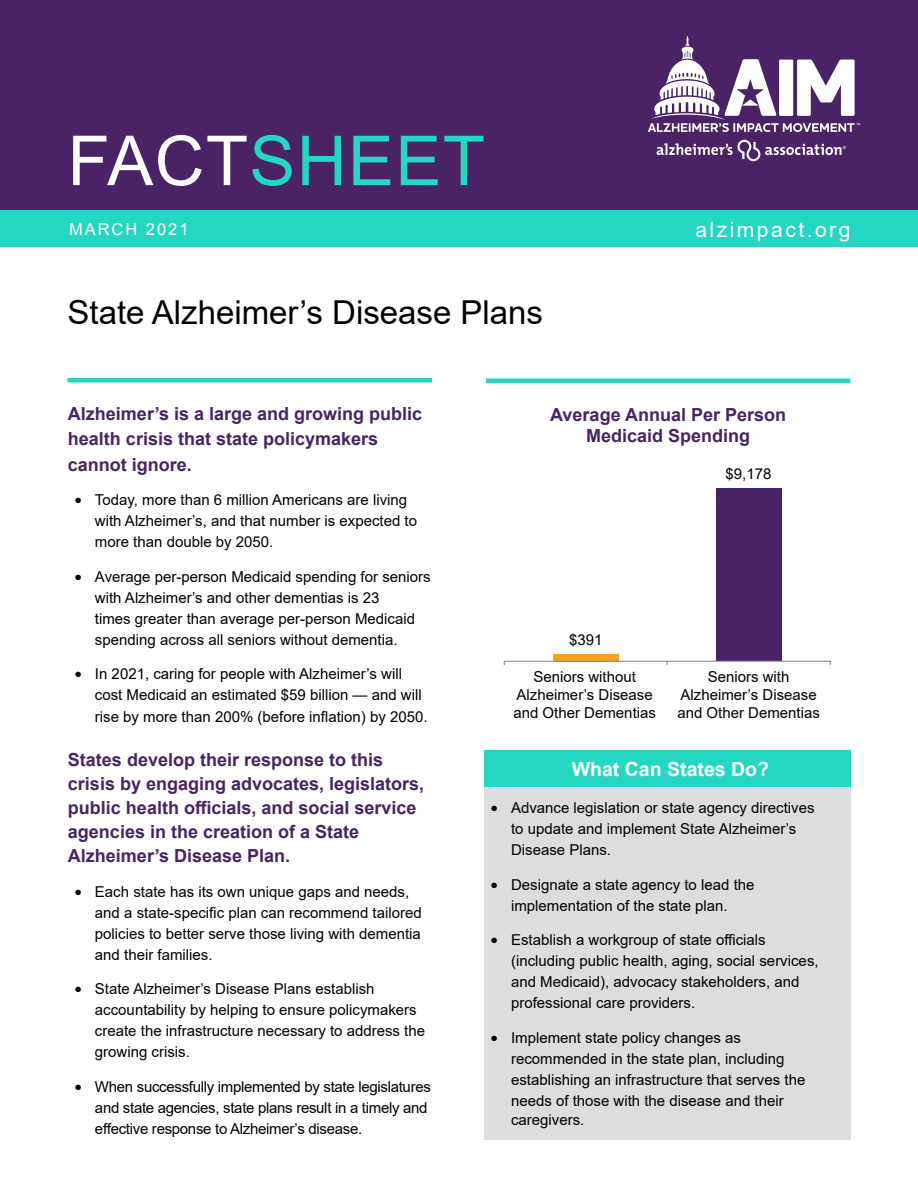
<style>
.page{position:relative;width:918px;height:1188px;background:#fff}
.page>*{position:absolute;margin:0;border:0;box-sizing:border-box;transform-origin:0 0}
.t1{font:69px "Arial";letter-spacing:.02em;color:#25d7c2}
.t2{font:33px "Arial";color:#000}
.t3{font:21px "Arial";letter-spacing:.12em;color:#fff}
.t4{font:700 19.5px "Arial";color:#fff}
.t5{font:700 18px/24px "Arial";color:#492365}
.t6{font:16.5px "Arial";letter-spacing:.12em;color:#fff}
.t7{font:15px/21px "Arial";color:#000}
.t8{font:15px/21px "Arial";letter-spacing:-.02em;color:#000}
.s1{color:#fff}
.s2{font-family:"Houschka Alt Pro";font-weight:500;font-size:13.5px}
</style>
<div class="page">
<div style="left:553px;top:654px;width:65px;height:7px;background:#faa21b"></div>
<div style="left:716px;top:489px;width:65px;height:172px;background:#482367"></div>
<hr style="left:504px;top:661px;width:326px;height:1px;background:#8a8a8a">
<div style="left:484px;top:751px;width:366px;height:37px;background:#25d7c2"></div>
<div style="left:484px;top:788px;width:366px;height:352px;background:#dcddde"></div>
<hr style="left:68px;top:378px;width:364px;height:4px;background:#25d7c2">
<div style="left:486px;top:378px;width:364px;height:5px;background:#25d7c2"></div>
<div style="left:0;top:0;width:918px;height:211px;background:#492365"></div>
<div style="left:0;top:211px;width:918px;height:36px;background:#25d7c2"></div>
<svg style="left:657px;top:140px;width:189px;height:21px"></svg>
<svg style="left:648px;top:36px;width:212px;height:96px"></svg>
<h1 class="t1" style="left:68px;top:113px;width:419px"><span class="s1">FACT</span>SHEET</h1>
<p class="t6" style="left:69px;top:218px;width:121px">MARCH 2021</p>
<h3 class="t3" style="left:695px;top:215px;width:157px">alzimpact.org</h3>
<h2 class="t2" style="left:68px;top:290px;width:477px">State Alzheimer’s Disease Plans</h2>
<p class="t5" style="left:68px;top:401px;width:356px;line-height:25.5px">Alzheimer’s is a large and growing public health crisis that state policymakers cannot ignore.</p>
<p class="t7" style="left:95px;top:489px;width:324px;text-indent:-20px"><span class="s2">•</span> Today, more than 6 million Americans are living with Alzheimer’s, and that number is expected to more than double by 2050.</p>
<p class="t7" style="left:95px;top:566px;width:337px;text-indent:-20px"><span class="s2">•</span> Average per-person Medicaid spending for seniors with Alzheimer’s and other dementias is 23<br>times greater than average per-person Medicaid spending across all seniors without dementia.</p>
<p class="t7" style="left:95px;top:663px;width:334px;text-indent:-20px"><span class="s2">•</span> In 2021, caring for people with Alzheimer’s will cost Medicaid an estimated $59 billion — and will rise by more than 200% (before inflation) by 2050.</p>
<p class="t5" style="left:68px;top:748px;width:358px">States develop their response to this crisis by engaging advocates, legislators, public health officials, and social service agencies in the creation of a State Alzheimer’s Disease Plan.</p>
<p class="t7" style="left:95px;top:881px;width:328px;text-indent:-20px"><span class="s2">•</span> Each state has its own unique gaps and needs, and a state-specific plan can recommend tailored policies to better serve those living with dementia and their families.</p>
<p class="t7" style="left:95px;top:978px;width:332px;text-indent:-20px"><span class="s2">•</span> State Alzheimer’s Disease Plans establish accountability by helping to ensure policymakers create the infrastructure necessary to address the growing crisis.</p>
<p class="t8" style="left:95px;top:1076px;width:337px;text-indent:-20px"><span class="s2">•</span> When successfully implemented by state legislatures and state agencies, state plans result in a timely and effective response to Alzheimer’s disease.</p>
<p class="t5" style="left:550px;top:404px;width:237px;line-height:21px;text-align:center">Average Annual Per Person<br>Medicaid Spending</p>
<p class="t7" style="left:569px;top:630px;width:35px">$391</p>
<p class="t7" style="left:725px;top:463px;width:47px">$9,178</p>
<p class="t7" style="left:513px;top:667px;width:144px;line-height:18px;text-align:center">Seniors without<br>Alzheimer’s Disease and Other Dementias</p>
<p class="t7" style="left:677px;top:667px;width:144px;line-height:18px;text-align:center">Seniors with<br>Alzheimer’s Disease and Other Dementias</p>
<h3 class="t4" style="left:572px;top:756px;width:199px">What Can States Do?</h3>
<p class="t7" style="left:511px;top:797px;width:305px;text-indent:-20px"><span class="s2">•</span> Advance legislation or state agency directives to update and implement State Alzheimer’s<br>Disease Plans.</p>
<p class="t7" style="left:491px;top:874px;width:265px;text-align:center"><span class="s2">•</span> Designate a state agency to lead the implementation of the state plan.</p>
<p class="t7" style="left:511px;top:929px;width:309px;text-indent:-20px"><span class="s2">•</span> Establish a workgroup of state officials (including public health, aging, social services, and Medicaid), advocacy stakeholders, and professional care providers.</p>
<p class="t7" style="left:511px;top:1027px;width:296px;text-indent:-20px"><span class="s2">•</span> Implement state policy changes as recommended in the state plan, including establishing an infrastructure that serves the needs of those with the disease and their</p>
<p class="t7" style="left:511px;top:1109px;width:75px">caregivers.</p>
</div>
